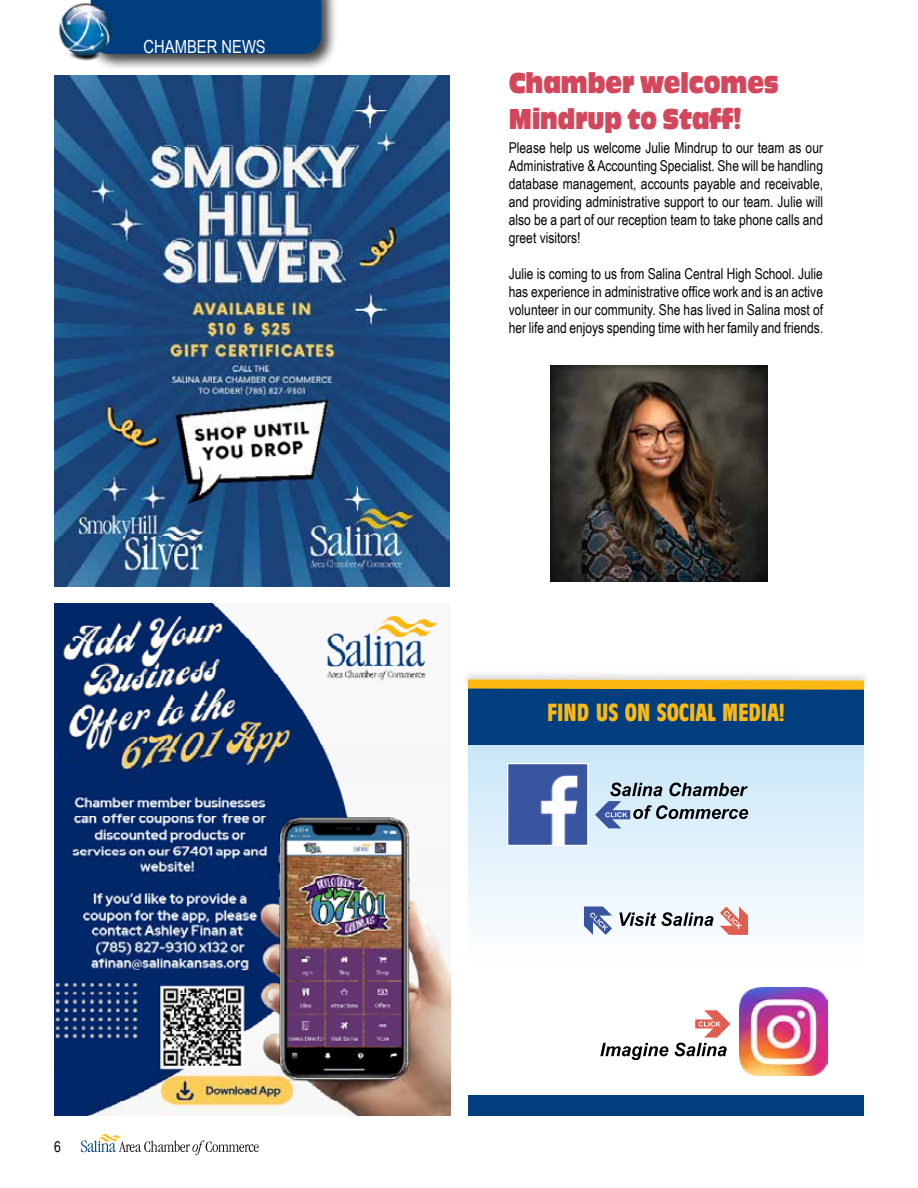
<style>
.page{position:relative;width:918px;height:1188px;background:#fff}
.page>*{position:absolute;margin:0;border:0;box-sizing:border-box;transform-origin:0 0}
.t1{font:30px/36px "Antique Oli Nor D";color:#d3475c;scale:.65 1}
.t2{font:700 condensed 25.95px "Antique Oli T";color:#fdb913}
.t3{font:18px "Arial Narrow";color:#fff}
.t4{font:15px/18px "Arial Narrow";color:#000;text-align:justify}
</style>
<div class="page">
<svg style="left:81px;top:1134px;width:178px;height:21px"></svg>
<div style="left:87px;top:0;width:251px;height:71px;background:#000;opacity:.75"></div>
<div style="left:91px;top:0;width:230px;height:54px;background:#003e7e"></div>
<img style="left:59px;top:1px;width:57px;height:64px">
<img style="left:54px;top:75px;width:395px;height:511px">
<img style="left:54px;top:603px;width:396px;height:513px">
<div style="left:468px;top:744px;width:396px;height:219px;background:linear-gradient(to bottom,#c9e7f8,#fefefe)"></div>
<div style="left:468px;top:1095px;width:396px;height:21px;background:#003e7e"></div>
<div style="left:468px;top:684px;width:396px;height:61px;background:#003e7e"></div>
<div style="left:461px;top:669px;width:410px;height:24px;background:#fbfbfb"></div>
<svg style="left:467px;top:675px;width:398px;height:18px"></svg>
<svg style="left:574px;top:897px;width:184px;height:47px"></svg>
<img style="left:509px;top:765px;width:78px;height:79px">
<div style="left:507px;top:763px;width:82px;height:83px;border:1px solid #fff"></div>
<svg style="left:595px;top:783px;width:153px;height:45px"></svg>
<img style="left:739px;top:988px;width:88px;height:87px">
<svg style="left:600px;top:1010px;width:130px;height:50px"></svg>
<div style="left:549px;top:364px;width:219px;height:219px;background:#000;opacity:.45"></div>
<p class="t3" style="left:144px;top:33px;width:124px">CHAMBER NEWS</p>
<p class="t4" style="left:54px;top:1137px;width:8px">6</p>
<h1 class="t1" style="left:509px;top:65px;width:416px">Chamber welcomes<br>Mindrup to Staff!</h1>
<p class="t4" style="left:509px;top:139px;width:316px">Please help us welcome Julie Mindrup to our team as our Administrative &amp; Accounting Specialist. She will be handling database management, accounts payable and receivable, and providing administrative support to our team. Julie will also be a part of our reception team to take phone calls and greet visitors!</p>
<p class="t4" style="left:509px;top:265px;width:316px">Julie is coming to us from Salina Central High School. Julie has experience in administrative office work and is an active volunteer in our community. She has lived in Salina most of her life and enjoys spending time with her family and friends.</p>
<h2 class="t2" style="left:547px;top:699px;width:239px">FIND US ON SOCIAL MEDIA!</h2>
</div>
